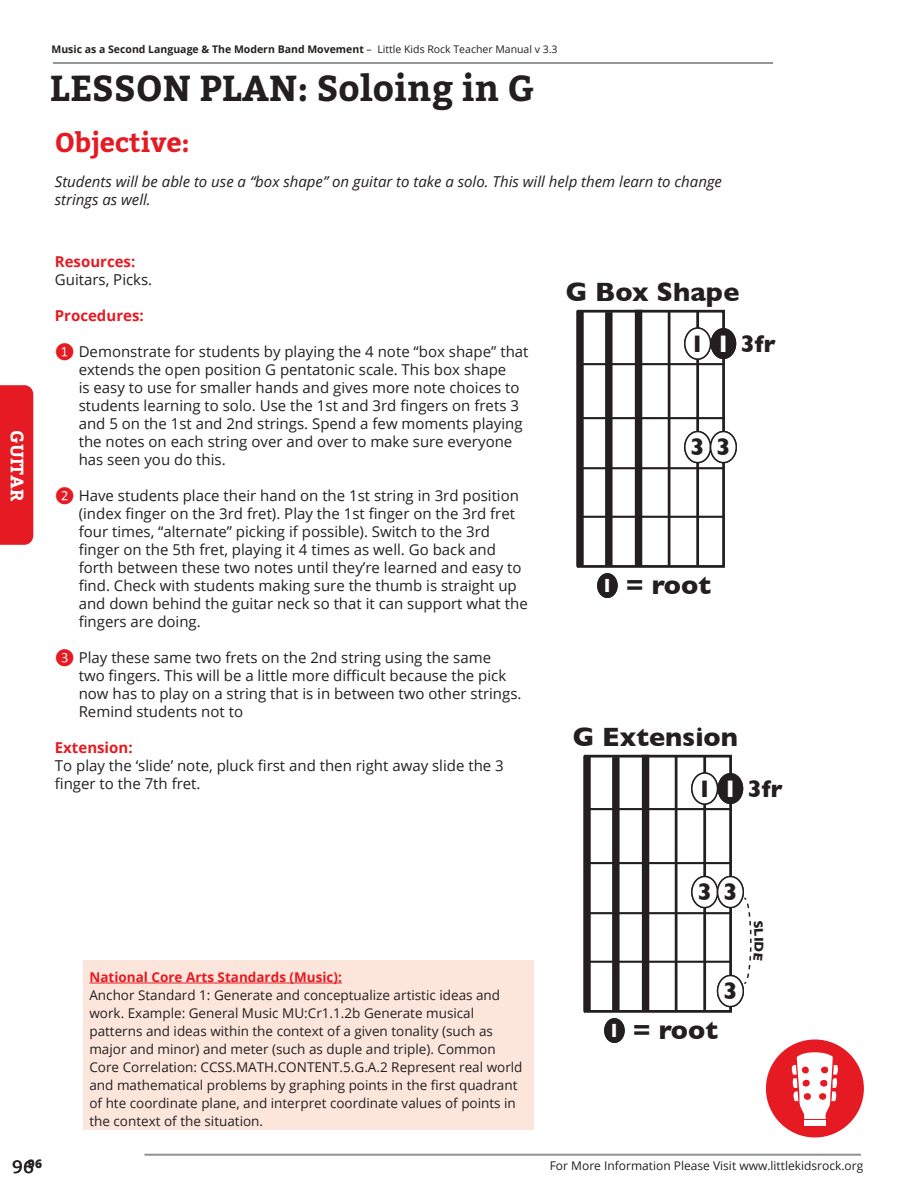
<style>
.page{position:relative;width:918px;height:1188px;background:#fff}
.page>*{position:absolute;margin:0;border:0;box-sizing:border-box;transform-origin:0 0}
.t1{font:700 36px "Bitter";color:#231f20}
.t2{font:700 27px "Gill Sans";color:#231f20}
.t3{font:700 27px "Bitter";color:#e51a23}
.t4{font:700 24.45px "Gill Sans";color:#231f20}
.t5{font:700 18px "Bitter";color:#fff}
.t6{font:18px "Bitter";color:#231f20}
.t7{font:15px/18px "Open Sans";color:#231f20}
.t8{font:italic 15px/18px "Open Sans";color:#231f20}
.t9{font:700 15px "Open Sans";color:#e51a23}
.t10{font:13.5px/18px "Open Sans";color:#231f20}
.t11{font:700 13.5px "Open Sans";color:#e51a23}
.t12{font:700 13.05px "Gill Sans";color:#231f20}
.t13{font:12px "Open Sans";color:#231f20}
.t14{font:800 12px "Open Sans";color:#231f20}
.t15{font:700 10.5px "Open Sans";color:#231f20}
.s1{font-weight:400}
.s2{font-family:"Calibri";color:#e51a23}
.s3{color:#fff}
.s4{font-size:19.5px;color:#fff}
</style>
<div class="page">
<div style="left:766px;top:1040px;width:98px;height:97px;background:#e51a23;border-radius:50%"></div>
<svg style="left:791px;top:1052px;width:47px;height:67px"></svg>
<div style="left:804px;top:1121px;width:22px;height:5px;background:#fff"></div>
<div style="left:0;top:385px;width:33px;height:160px;background:#e51a23"></div>
<hr style="left:53px;top:62px;width:720px;height:2px;background:#939598">
<hr style="left:145px;top:1154px;width:716px;height:1px;background:#939598">
<div style="left:577px;top:310px;width:148px;height:258px;border:3px solid #231f20"></div>
<div style="left:605px;top:312px;width:8px;height:253px;background:#231f20"></div>
<hr style="left:668px;top:310px;width:2px;height:256px;background:#231f20">
<hr style="left:696px;top:312px;width:3px;height:253px;background:#231f20">
<div style="left:576px;top:311px;width:8px;height:256px;background:#231f20"></div>
<div style="left:635px;top:310px;width:7px;height:256px;background:#231f20"></div>
<hr style="left:581px;top:417px;width:144px;height:2px;background:#231f20">
<hr style="left:580px;top:467px;width:144px;height:2px;background:#231f20">
<hr style="left:580px;top:516px;width:144px;height:2px;background:#231f20">
<div style="left:711px;top:328px;width:25px;height:31px;background:#231f20;border-radius:50%"></div>
<hr style="left:580px;top:363px;width:144px;height:2px;background:#231f20">
<div style="left:685px;top:328px;width:25px;height:31px;background:#fff;border-radius:50%"></div>
<div style="left:684px;top:327px;width:27px;height:33px;border:2px solid #231f20;border-radius:50%"></div>
<div style="left:685px;top:432px;width:25px;height:31px;background:#fff;border-radius:50%"></div>
<div style="left:684px;top:431px;width:27px;height:32px;border:2px solid #231f20;border-radius:50%"></div>
<div style="left:711px;top:432px;width:25px;height:31px;background:#fff;border-radius:50%"></div>
<div style="left:710px;top:431px;width:27px;height:32px;border:2px solid #231f20;border-radius:50%"></div>
<div style="left:597px;top:573px;width:21px;height:25px;background:#231f20;border-radius:50%"></div>
<div style="left:584px;top:755px;width:148px;height:258px;border:3px solid #231f20"></div>
<div style="left:612px;top:757px;width:8px;height:253px;background:#231f20"></div>
<hr style="left:675px;top:755px;width:2px;height:256px;background:#231f20">
<hr style="left:703px;top:757px;width:3px;height:253px;background:#231f20">
<div style="left:583px;top:756px;width:8px;height:256px;background:#231f20"></div>
<div style="left:642px;top:755px;width:7px;height:256px;background:#231f20"></div>
<hr style="left:588px;top:862px;width:144px;height:2px;background:#231f20">
<hr style="left:587px;top:912px;width:144px;height:2px;background:#231f20">
<hr style="left:587px;top:961px;width:144px;height:2px;background:#231f20">
<div style="left:718px;top:773px;width:25px;height:31px;background:#231f20;border-radius:50%"></div>
<hr style="left:587px;top:808px;width:144px;height:2px;background:#231f20">
<div style="left:692px;top:773px;width:26px;height:31px;background:#fff;border-radius:50%"></div>
<div style="left:691px;top:772px;width:27px;height:33px;border:2px solid #231f20;border-radius:50%"></div>
<div style="left:692px;top:877px;width:26px;height:31px;background:#fff;border-radius:50%"></div>
<div style="left:691px;top:876px;width:27px;height:32px;border:2px solid #231f20;border-radius:50%"></div>
<div style="left:718px;top:877px;width:25px;height:31px;background:#fff;border-radius:50%"></div>
<div style="left:717px;top:876px;width:27px;height:32px;border:2px solid #231f20;border-radius:50%"></div>
<div style="left:604px;top:1018px;width:21px;height:25px;background:#231f20;border-radius:50%"></div>
<div style="left:718px;top:976px;width:25px;height:31px;background:#fff;border-radius:50%"></div>
<div style="left:717px;top:975px;width:27px;height:32px;border:2px solid #231f20;border-radius:50%"></div>
<div style="left:83px;top:960px;width:451px;height:170px;background:#fce6dc"></div>
<hr style="left:89px;top:983px;width:253px;height:1px;background:#e51a23">
<svg style="left:743px;top:897px;width:9px;height:88px"></svg>
<p class="t15" style="left:51px;top:42px;width:508px">Music as a Second Language &amp; The Modern Band Movement <span class="s1">– Little Kids Rock Teacher Manual v 3.3</span></p>
<h1 class="t1" style="left:50px;top:67px;width:45px">LESSON</h1>
<h1 class="t1" style="left:200px;top:67px;width:333px">PLAN : Soloing in G</h1>
<p class="t5" style="left:28px;top:430px;width:73px;rotate:90deg">GUITAR</p>
<h2 class="t3" style="left:55px;top:126px;width:136px">Objective:</h2>
<p class="t8" style="left:55px;top:173px;width:669px">Students will be able to use a “box shape” on guitar to take a solo. This will help them learn to change strings as well.</p>
<p class="t9" style="left:55px;top:251px;width:82px">Resources:</p>
<p class="t7" style="left:55px;top:270px;width:99px">Guitars, Picks.</p>
<p class="t9" style="left:55px;top:305px;width:90px">Procedures:</p>
<p class="t7" style="left:79px;top:342px;width:451px;text-indent:-24px"><span class="s2">❶</span> Demonstrate for students by playing the 4 note “box shape” that extends the open position G pentatonic scale. This box shape<br>is easy to use for smaller hands and gives more note choices to students learning to solo. Use the 1st and 3rd fingers on frets 3 and 5 on the 1st and 2nd strings. Spend a few moments playing the notes on each string over and over to make sure everyone has seen you do this.</p>
<p class="t7" style="left:79px;top:486px;width:451px;text-indent:-24px"><span class="s2">❷</span> Have students place their hand on the 1st string in 3rd position (index finger on the 3rd fret). Play the 1st finger on the 3rd fret four times, “alternate” picking if possible). Switch to the 3rd finger on the 5th fret, playing it 4 times as well. Go back and forth between these two notes until they’re learned and easy to find. Check with students making sure the thumb is straight up and down behind the guitar neck so that it can support what the fingers are doing.</p>
<p class="t7" style="left:79px;top:648px;width:444px;text-indent:-24px"><span class="s2">❸</span> Play these same two frets on the 2nd string using the same<br>two fingers. This will be a little more difficult because the pick now has to play on a string that is in between two other strings.<br>Remind students not to</p>
<p class="t9" style="left:55px;top:737px;width:79px">Extension:</p>
<p class="t7" style="left:55px;top:756px;width:450px">To play the ‘slide’ note, pluck first and then right away slide the 3 finger to the 7th fret.</p>
<h2 class="t2" style="left:566px;top:271px;width:175px">G Box Shape</h2>
<h3 class="t4" style="left:690px;top:324px;width:87px">1 <span class="s3">1</span> 3fr</h3>
<h3 class="t4" style="left:690px;top:428px;width:42px">3 3</h3>
<h2 class="t2" style="left:602px;top:563px;width:111px"><span class="s4">1</span> = root</h2>
<h2 class="t2" style="left:573px;top:716px;width:167px">G Extension</h2>
<h3 class="t4" style="left:697px;top:769px;width:87px">1 <span class="s3">1</span> 3fr</h3>
<p class="t11" style="left:89px;top:968px;width:254px">National Core Arts Standards (Music):</p>
<p class="t10" style="left:89px;top:986px;width:435px">Anchor Standard 1: Generate and conceptualize artistic ideas and work. Example: General Music MU:Cr1.1.2b Generate musical patterns and ideas within the context of a given tonality (such as major and minor) and meter (such as duple and triple). Common Core Correlation: CCSS.MATH.CONTENT.5.G.A.2 Represent real world and mathematical problems by graphing points in the first quadrant of hte coordinate plane, and interpret coordinate values of points in the context of the situation.</p>
<h3 class="t4" style="left:697px;top:873px;width:42px">3 3</h3>
<h3 class="t4" style="left:723px;top:972px;width:16px">3</h3>
<h2 class="t2" style="left:609px;top:1008px;width:111px"><span class="s4">1</span> = root</h2>
<p class="t12" style="left:769px;top:937px;width:7px;rotate:90deg">I</p>
<p class="t14" style="left:28px;top:1154px;width:16px">96</p>
<p class="t6" style="left:12px;top:1156px;width:23px">96</p>
<p class="t13" style="left:550px;top:1157px;width:315px">For More Information Please Visit www.littlekidsrock.org</p>
</div>
